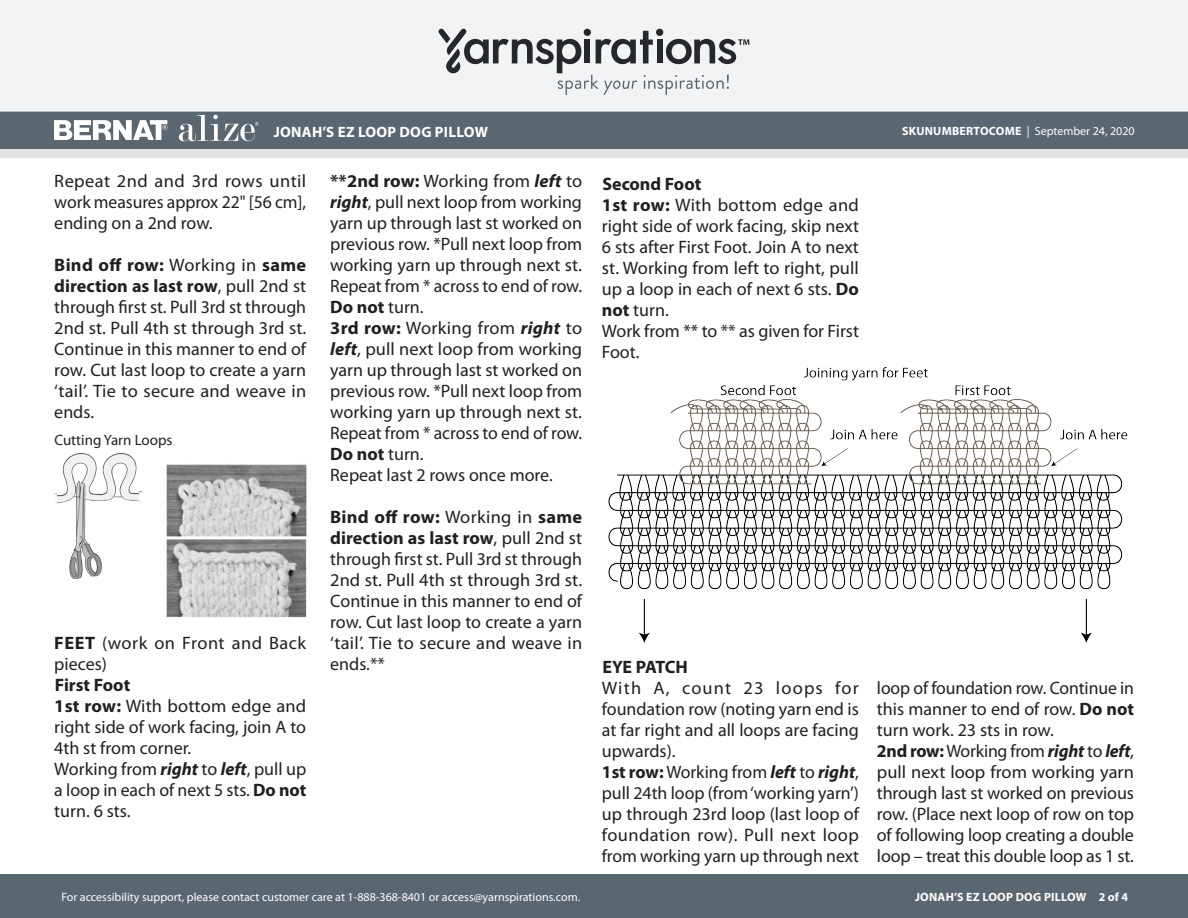
<style>
.page{position:relative;width:1188px;height:918px;background:#fff}
.page>*{position:absolute;margin:0;border:0;box-sizing:border-box;transform-origin:0 0}
.Body_-__With_auto_st{font:18px/21px "Myriad Pro";color:#231f20;text-align:justify}
.Body_-__With_auto_st-2{font:18px/21px "Myriad Pro";letter-spacing:.025em;color:#231f20}
.SIZES_-_Color_Coded{font:700 18px "Myriad Pro";color:#231f20}
.SIZES_-_Color_Coded-2{font:700 18px "Myriad Pro";letter-spacing:-.025em;color:#231f20}
.Header_-_Name___Type{font:700 15px "Myriad Pro";letter-spacing:.02em;color:#fff}
.Body{font:15px "Myriad Pro";color:#231f20}
.Footer_-_Sku___Date{font:12px "Myriad Pro";color:#fff}
.Footer_-_Sku___Date-2{font:700 12px "Myriad Pro";letter-spacing:.02em;color:#fff}
.s1{font-weight:700}
.s2{font-weight:700;font-style:italic}
</style>
<div class="page">
<div style="left:0;top:875px;width:1188px;height:43px;background:#5a6670"></div>
<div style="left:0;top:149px;width:1188px;height:9px;background:#e4e3e3"></div>
<div style="left:0;top:111px;width:1188px;height:38px;background:#5a6670"></div>
<div style="left:0;top:0;width:1188px;height:112px;background:#f2f3f4"></div>
<svg style="left:438px;top:29px;width:311px;height:66px"></svg>
<svg style="left:54px;top:120px;width:113px;height:20px"></svg>
<svg style="left:179px;top:115px;width:80px;height:26px"></svg>
<img style="left:166px;top:464px;width:141px;height:154px">
<img style="left:608px;top:367px;width:520px;height:276px">
<img style="left:54px;top:453px;width:87px;height:126px">
<p class="Header_-_Name___Type" style="left:274px;top:122px;width:216px">JONAH’S EZ LOOP DOG PILLOW</p>
<p class="Footer_-_Sku___Date" style="left:902px;top:124px;width:234px"><span class="s1">SKUNUMBERTOCOME</span> | September 24, 2020</p>
<p class="Body_-__With_auto_st" style="left:54px;top:171px;width:253px">Repeat 2nd and 3rd rows until work measures approx 22" [56 cm], ending on a 2nd row.</p>
<p class="Body_-__With_auto_st" style="left:54px;top:255px;width:254px"><span class="s1">Bind off row:</span> Working in <span class="s1">same direction as last row</span>, pull 2nd st through first st. Pull 3rd st through 2nd st. Pull 4th st through 3rd st.<br>Continue in this manner to end of row. Cut last loop to create a yarn ‘tail’. Tie to secure and weave in ends.</p>
<p class="Body_-__With_auto_st" style="left:330px;top:171px;width:254px"><span class="s1">**2nd row:</span> Working from <span class="s2">left</span> to <span class="s2">right</span>, pull next loop from working yarn up through last st worked on previous row. *Pull next loop from working yarn up through next st.<br>Repeat from * across to end of row.<br><span class="s1">Do not</span> turn.</p>
<p class="Body_-__With_auto_st" style="left:330px;top:318px;width:254px"><span class="s1">3rd row:</span> Working from <span class="s2">right</span> to <span class="s2">left</span>, pull next loop from working yarn up through last st worked on previous row. *Pull next loop from working yarn up through next st.<br>Repeat from * across to end of row.<br><span class="s1">Do not</span> turn.</p>
<p class="Body_-__With_auto_st" style="left:330px;top:465px;width:224px">Repeat last 2 rows once more.</p>
<p class="Body_-__With_auto_st" style="left:330px;top:507px;width:254px"><span class="s1">Bind off row:</span> Working in <span class="s1">same direction as last row</span>, pull 2nd st through first st. Pull 3rd st through 2nd st. Pull 4th st through 3rd st.<br>Continue in this manner to end of row. Cut last loop to create a yarn ‘tail’. Tie to secure and weave in ends.**</p>
<p class="SIZES_-_Color_Coded" style="left:602px;top:172px;width:101px">Second Foot</p>
<p class="Body_-__With_auto_st" style="left:602px;top:195px;width:259px"><span class="s1">1st row:</span> With bottom edge and right side of work facing, skip next 6 sts after First Foot. Join A to next st. Working from left to right, pull up a loop in each of next 6 sts. <span class="s1">Do not</span> turn.</p>
<p class="Body_-__With_auto_st" style="left:602px;top:321px;width:259px">Work from ** to ** as given for First<br>Foot.</p>
<p class="Body" style="left:55px;top:432px;width:120px">Cutting Yarn Loops</p>
<p class="Body_-__With_auto_st-2" style="left:54px;top:633px;width:253px"><span class="s1">FEET</span> (work on Front and Back pieces)</p>
<p class="SIZES_-_Color_Coded" style="left:55px;top:673px;width:77px">First Foot</p>
<p class="Body_-__With_auto_st" style="left:54px;top:696px;width:253px"><span class="s1">1st row:</span> With bottom edge and right side of work facing, join A to 4th st from corner.</p>
<p class="Body_-__With_auto_st" style="left:54px;top:759px;width:253px">Working from <span class="s2">right</span> to <span class="s2">left</span>, pull up a loop in each of next 5 sts. <span class="s1">Do not </span>turn. 6 sts.</p>
<p class="SIZES_-_Color_Coded-2" style="left:602px;top:655px;width:87px">EYE PATCH</p>
<p class="Body_-__With_auto_st" style="left:602px;top:678px;width:258px">With A, count 23 loops for foundation row (noting yarn end is at far right and all loops are facing upwards).</p>
<p class="Body_-__With_auto_st" style="left:602px;top:762px;width:259px"><span class="s1">1st row:</span> Working from <span class="s2">left</span> to <span class="s2">right</span>, pull 24th loop (from ‘working yarn’) up through 23rd loop (last loop of foundation row). Pull next loop from working yarn up through next</p>
<p class="Body_-__With_auto_st" style="left:877px;top:678px;width:259px">loop of foundation row. Continue in this manner to end of row. <span class="s1">Do not </span>turn work. 23 sts in row.</p>
<p class="Body_-__With_auto_st" style="left:877px;top:741px;width:259px"><span class="s1">2nd row:</span> Working from <span class="s2">right</span> to <span class="s2">left</span>, pull next loop from working yarn through last st worked on previous row. (Place next loop of row on top of following loop creating a double loop – treat this double loop as 1 st.</p>
<p class="Footer_-_Sku___Date" style="left:61px;top:890px;width:520px">For accessibility support, please contact customer care at 1-888-368-8401 or access@yarnspirations.com.</p>
<p class="Footer_-_Sku___Date-2" style="left:915px;top:889px;width:214px">JONAH’S EZ LOOP DOG PILLOW 2 of 4</p>
</div>
